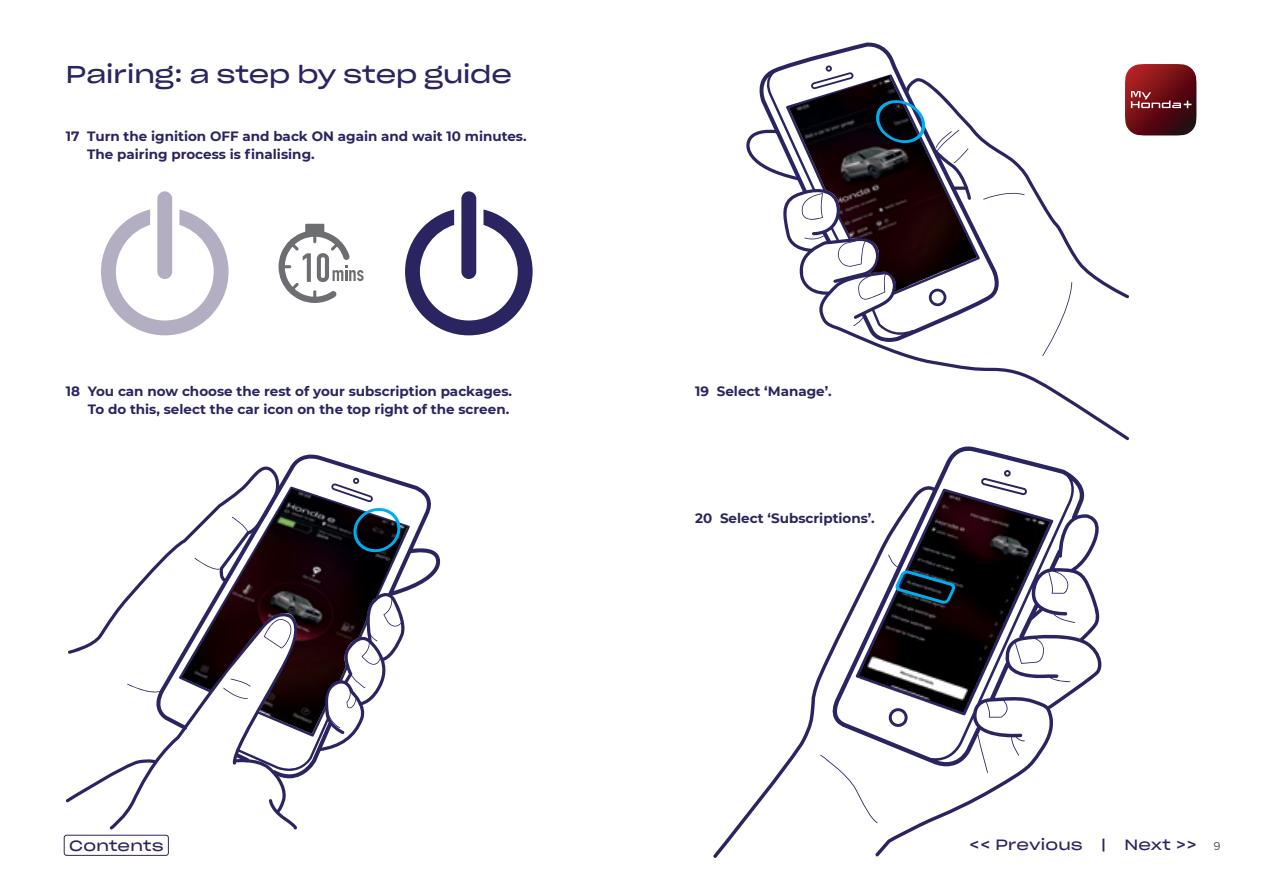
<style>
.page{position:relative;width:1263px;height:893px;background:#fff}
.page>*{position:absolute;margin:0;border:0;box-sizing:border-box;transform-origin:0 0}
.t1{font:24px "Sharp Grotesk Book 25";color:#2a2560}
.t2{font:14.7px "Sharp Grotesk Book 25";letter-spacing:.015em;color:#2a2560}
.t3{font:700 13.5px/18px "Montserrat";color:#2a2560}
.t4{font:12px "Proxima Nova";color:#58595b}
</style>
<div class="page">
<div style="left:157px;top:191px;width:15px;height:88px;background:#b4aec3;border-radius:7px"></div>
<svg style="left:101px;top:209px;width:128px;height:126px"></svg>
<div style="left:461px;top:191px;width:15px;height:88px;background:#2a2560;border-radius:7px"></div>
<svg style="left:405px;top:209px;width:128px;height:126px"></svg>
<svg style="left:293px;top:454px;width:148px;height:136px"></svg>
<svg style="left:279px;top:224px;width:85px;height:79px"></svg>
<svg style="left:66px;top:463px;width:344px;height:366px"></svg>
<svg style="left:1125px;top:64px;width:71px;height:71px;background:#742228"></svg>
<svg style="left:1025px;top:76px;width:104px;height:195px"></svg>
<svg style="left:866px;top:271px;width:263px;height:169px"></svg>
<svg style="left:784px;top:42px;width:218px;height:300px"></svg>
<svg style="left:1042px;top:282px;width:30px;height:74px"></svg>
<svg style="left:713px;top:446px;width:389px;height:412px"></svg>
<svg style="left:820px;top:755px;width:58px;height:68px"></svg>
<svg style="left:856px;top:470px;width:197px;height:257px"></svg>
<svg style="left:746px;top:65px;width:279px;height:273px"></svg>
<div style="left:64px;top:835px;width:105px;height:21px;border:1px solid #2a2560;border-radius:3px"></div>
<h1 class="t1" style="left:66px;top:54px;width:447px">Pairing: a step by step guide</h1>
<p class="t3" style="left:87px;top:126px;width:441px;text-indent:-21px">17 Turn the ignition OFF and back ON again and wait 10 minutes.<br>The pairing process is finalising.</p>
<p class="t3" style="left:66px;top:381px;width:448px;text-align:right">18 You can now choose the rest of your subscription packages.<br>To do this, select the car icon on the top right of the screen.</p>
<p class="t3" style="left:695px;top:381px;width:138px">19 Select ‘Manage’.</p>
<p class="t3" style="left:695px;top:509px;width:181px">20 Select ‘Subscriptions’.</p>
<p class="t2" style="left:69px;top:832px;width:96px">Contents</p>
<p class="t2" style="left:969px;top:832px;width:115px">&lt;&lt; Previous</p>
<p class="t2" style="left:1101px;top:832px;width:6px">|</p>
<p class="t2" style="left:1124px;top:832px;width:74px">Next &gt;&gt;</p>
<p class="t4" style="left:1213px;top:840px;width:9px">9</p>
</div>
